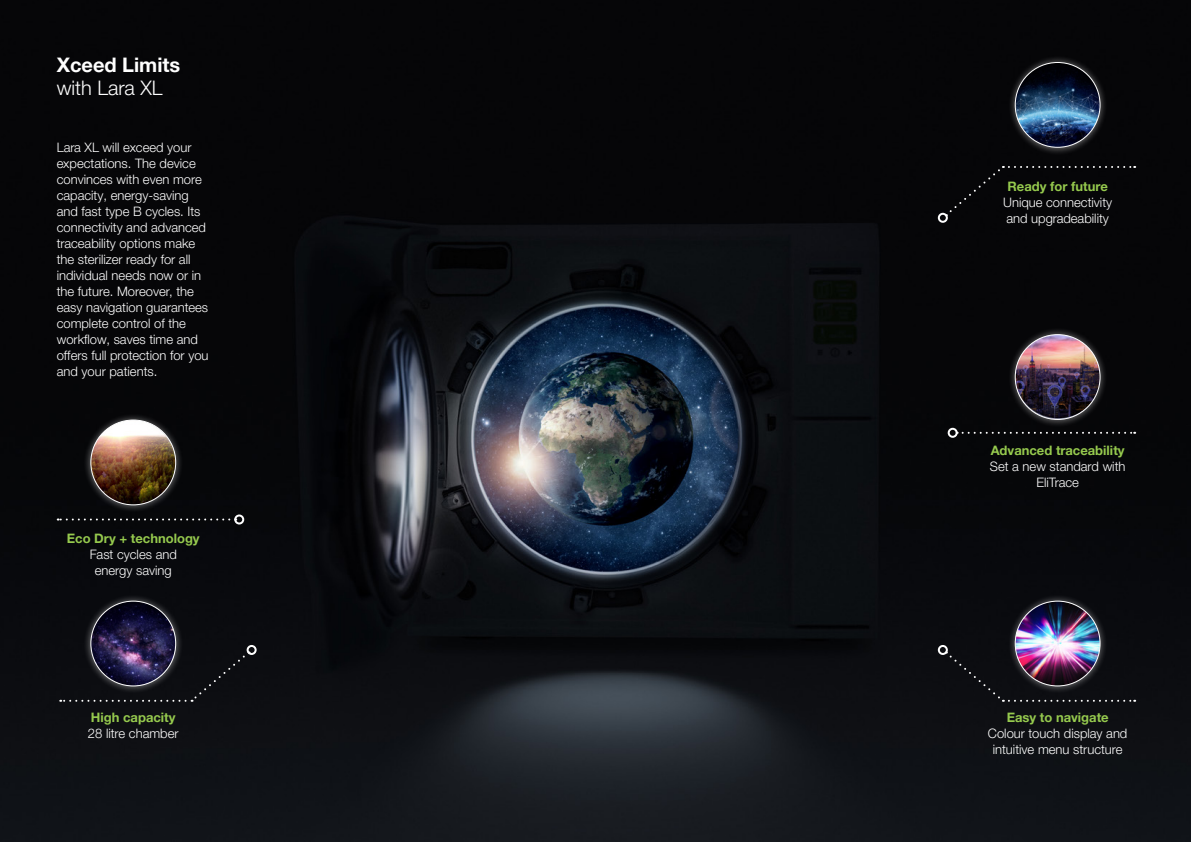
<style>
.page{position:relative;width:1191px;height:842px;background:#fff}
.page>*{position:absolute;margin:0;border:0;box-sizing:border-box;transform-origin:0 0}
.t1{font:700 20px "Helvetica Neue World 75";color:#fff}
.t2{font:20px "Helvetica Neue World 45 Lt";color:#fff}
.t3{font:13px/16px "Helvetica Neue World 45 Lt";color:#fff;text-align:center}
.t4{font:700 13px "Helvetica Neue World 75";color:#96ca4e}
</style>
<div class="page">
<img style="left:0;top:0;width:1191px;height:842px">
<div style="left:83px;top:412px;width:101px;height:101px;background:#fff;opacity:.5"></div>
<img style="left:91px;top:420px;width:85px;height:85px;border-radius:42px">
<div style="left:83px;top:593px;width:101px;height:101px;background:#fff;opacity:.5"></div>
<img style="left:91px;top:601px;width:85px;height:85px;border-radius:42px">
<div style="left:1007px;top:327px;width:101px;height:100px;background:#fff;opacity:.5"></div>
<img style="left:1015px;top:335px;width:85px;height:84px;border-radius:42px">
<div style="left:1007px;top:593px;width:101px;height:101px;background:#fff;opacity:.5"></div>
<img style="left:1015px;top:601px;width:85px;height:85px;border-radius:42px">
<div style="left:1007px;top:55px;width:101px;height:100px;background:#fff;opacity:.5"></div>
<img style="left:1015px;top:62px;width:85px;height:85px;border-radius:42px">
<div style="left:946px;top:166px;width:189px;height:50px;background:#060608"></div>
<div style="left:937px;top:213px;width:10px;height:10px;border:2px solid #fff;border-radius:50%"></div>
<img style="left:946px;top:651px;width:189px;height:51px">
<div style="left:937px;top:645px;width:10px;height:10px;border:2px solid #fff;border-radius:50%"></div>
<svg style="left:957px;top:432px;width:178px;height:2px"></svg>
<div style="left:947px;top:428px;width:10px;height:10px;border:2px solid #fff;border-radius:50%"></div>
<svg style="left:58px;top:518px;width:171px;height:2px"></svg>
<div style="left:234px;top:514px;width:10px;height:10px;border:2px solid #fff;border-radius:50%"></div>
<svg style="left:60px;top:651px;width:189px;height:51px;background:#1c1a27"></svg>
<div style="left:247px;top:645px;width:10px;height:10px;border:2px solid #fff;border-radius:50%"></div>
<h1 class="t1" style="left:57px;top:53px;width:125px">Xceed Limits</h1>
<h1 class="t2" style="left:57px;top:76px;width:107px">with Lara XL</h1>
<p class="t3" style="left:57px;top:139px;width:153px;text-align:left">Lara XL will exceed your expectations. The device convinces with even more capacity, energy-saving and fast type B cycles. Its connectivity and advanced traceability options make the sterilizer ready for all individual needs now or in the future. Moreover, the easy navigation guarantees complete control of the workflow, saves time and offers full protection for you and your patients.</p>
<p class="t4" style="left:67px;top:531px;width:134px">Eco Dry + technology</p>
<p class="t3" style="left:90px;top:546px;width:89px">Fast cycles and energy saving</p>
<p class="t4" style="left:91px;top:709px;width:86px">High capacity</p>
<p class="t3" style="left:88px;top:725px;width:92px">28 litre chamber</p>
<p class="t4" style="left:1007px;top:179px;width:102px">Ready for future</p>
<p class="t3" style="left:1003px;top:195px;width:111px;text-align:left">Unique connectivity and upgradeability</p>
<p class="t4" style="left:990px;top:443px;width:135px">Advanced traceability</p>
<p class="t3" style="left:989px;top:459px;width:137px">Set a new standard with<br>EliTrace</p>
<p class="t4" style="left:1006px;top:709px;width:103px">Easy to navigate</p>
<p class="t3" style="left:988px;top:725px;width:141px">Colour touch display and intuitive menu structure</p>
</div>
